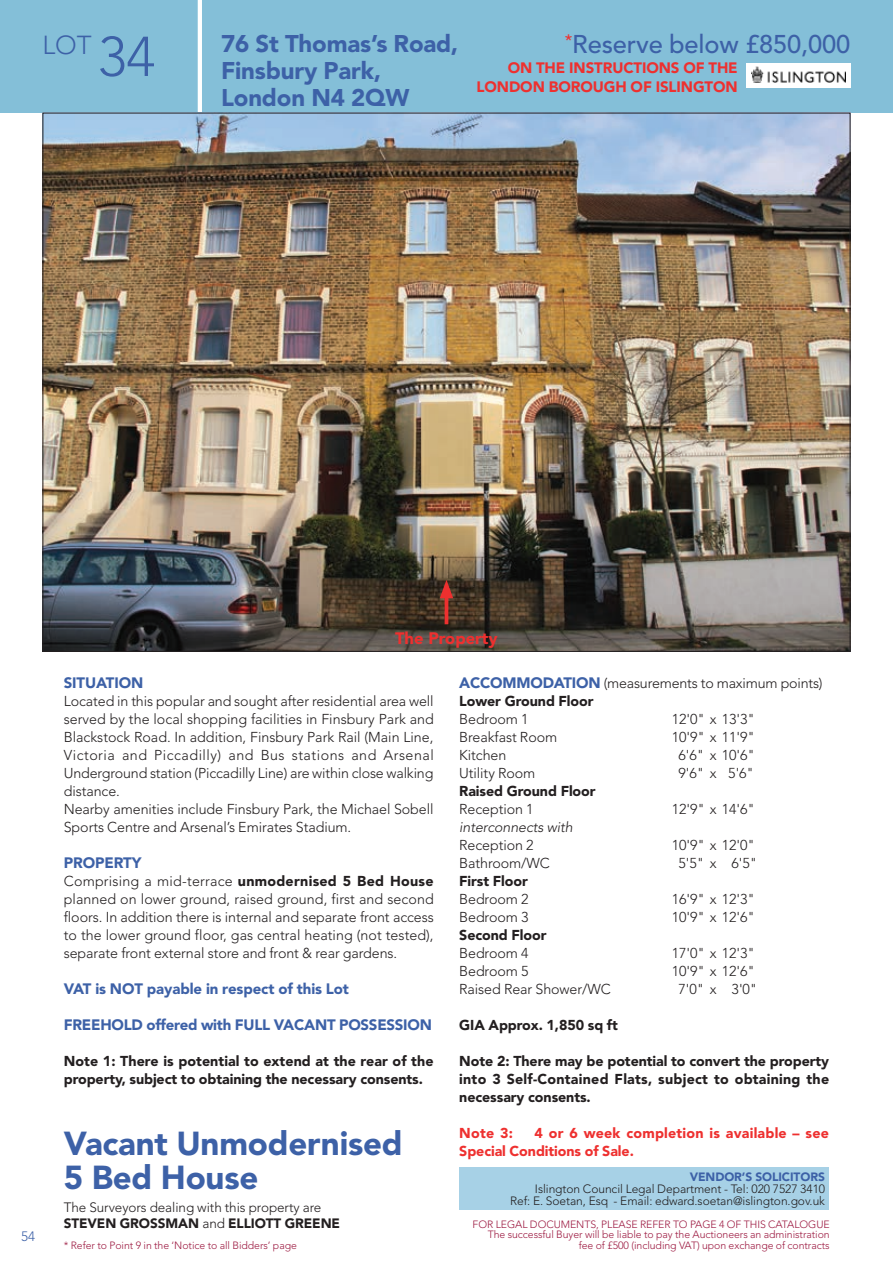
<style>
.page{position:relative;width:893px;height:1263px;background:#fff}
.page>*{position:absolute;margin:0;border:0;box-sizing:border-box;transform-origin:0 0}
.t1{font:900 33px "Avenir LT Std";letter-spacing:-.005em;color:#3d61a7}
.t2{font:300 25.8px "Avenir LT Std";color:#3d61a7}
.t3{font:500 25.5px "Avenir LT Std";letter-spacing:-.005em;color:#3d61a7}
.t4{font:900 24px/27px "Avenir LT Std";letter-spacing:-.005em;color:#3d61a7}
.t5{font:900 16.5px "Avenir LT Std";color:#ee302f}
.t6{font:900 15px "Avenir LT Std";letter-spacing:-.015em;color:#3d61a7}
.t7{font:900 15px/19.5px "Avenir LT Std";letter-spacing:-.005em;color:#ee302f;text-align:right}
.t8{font:300 14.25px/18px "Avenir LT Std";letter-spacing:-.005em;color:#231f20}
.t9{font:900 14.25px/18px "Avenir LT Std";letter-spacing:-.005em;color:#231f20}
.t10{font:900 14.25px "Avenir LT Std";letter-spacing:.015em;color:#ee302f}
.t11{font:900 14.25px "Avenir LT Std";letter-spacing:-.005em;color:#ee302f}
.t12{font:italic 300 14.25px "Avenir LT Std";letter-spacing:-.005em;color:#231f20}
.t13{font:300 13.5px/16.5px "Avenir LT Std";letter-spacing:-.005em;color:#231f20}
.t14{font:300 13.5px "Avenir LT Std";color:#3d61a7}
.t15{font:300 12px/12px "Avenir LT Std";letter-spacing:-.005em;color:#231f20;text-align:right}
.t16{font:900 12px "Avenir LT Std";letter-spacing:-.005em;color:#3d61a7}
.t17{font:300 10.5px/10.5px "Avenir LT Std";letter-spacing:-.005em;color:#9d1b42;text-align:right}
.s1{font-size:55.5px}
.s2{font-weight:900}
.s3{font-weight:900;font-size:15px;color:#3d61a7}
</style>
<div class="page">
<div style="left:0;top:0;width:893px;height:113px;background:#84bfd8"></div>
<hr style="left:198px;top:0;width:4px;height:113px;background:#fff">
<img style="left:45px;top:115px;width:803px;height:535px">
<div style="left:459px;top:1167px;width:370px;height:43px;background:#a7d1e6"></div>
<hr style="left:445px;top:591px;width:3px;height:33px;background:#ee302f">
<svg style="left:440px;top:580px;width:13px;height:18px"></svg>
<div style="left:746px;top:63px;width:104px;height:24px;background:#fff"></div>
<img style="left:752px;top:67px;width:93px;height:15px">
<h2 class="t2" style="left:43px;top:30px;width:114px">LOT <span class="s1">34</span></h2>
<h3 class="t4" style="left:221px;top:30px;width:239px">76 St Thomas’s Road,<br>Finsbury Park,<br>London N4 2QW</h3>
<h3 class="t3" style="left:565px;top:30px;width:287px"><sup>*</sup>Reserve below £850,000</h3>
<p class="t7" style="left:476px;top:58px;width:263px">ON THE INSTRUCTIONS OF THE<br>LONDON BOROUGH OF ISLINGTON</p>
<p class="t14" style="left:21px;top:1229px;width:15px">54</p>
<p class="t5" style="left:395px;top:628px;width:104px">The Property</p>
<p class="t6" style="left:64px;top:673px;width:81px">SITUATION</p>
<p class="t8" style="left:64px;top:692px;width:372px">Located in this popular and sought after residential area well served by the local shopping facilities in Finsbury Park and Blackstock Road. In addition, Finsbury Park Rail (Main Line, Victoria and Piccadilly) and Bus stations and Arsenal Underground station (Piccadilly Line) are within close walking distance.<br>Nearby amenities include Finsbury Park, the Michael Sobell Sports Centre and Arsenal’s Emirates Stadium.</p>
<p class="t6" style="left:64px;top:853px;width:79px">PROPERTY</p>
<p class="t8" style="left:64px;top:872px;width:372px;text-align:justify">Comprising a mid-terrace <span class="s2">unmodernised 5 Bed House </span>planned on lower ground, raised ground, first and second floors. In addition there is internal and separate front access to the lower ground floor, gas central heating (not tested), separate front external store and front &amp; rear gardens.</p>
<p class="t6" style="left:64px;top:979px;width:287px">VAT is NOT payable in respect of this Lot</p>
<p class="t6" style="left:64px;top:1015px;width:370px">FREEHOLD offered with FULL VACANT POSSESSION</p>
<p class="t9" style="left:64px;top:1052px;width:371px">Note 1: There is potential to extend at the rear of the property, subject to obtaining the necessary consents.</p>
<h1 class="t1" style="left:64px;top:1123px;width:340px">Vacant Unmodernised</h1>
<p class="t8" style="left:459px;top:674px;width:365px"><span class="s3">ACCOMMODATION</span> (measurements to maximum points)<br><span class="s2">Lower Ground Floor</span></p>
<p class="t8" style="left:459px;top:710px;width:71px">Bedroom 1</p>
<p class="t8" style="left:672px;top:710px;width:84px">12'0" x 13'3"</p>
<p class="t8" style="left:459px;top:728px;width:99px">Breakfast Room</p>
<p class="t8" style="left:672px;top:728px;width:84px">10'9" x 11'9"</p>
<p class="t8" style="left:459px;top:746px;width:49px">Kitchen</p>
<p class="t8" style="left:678px;top:746px;width:78px">6'6" x 10'6"</p>
<p class="t8" style="left:459px;top:764px;width:78px">Utility Room</p>
<p class="t8" style="left:678px;top:764px;width:77px">9'6" x 5'6"</p>
<p class="t9" style="left:459px;top:782px;width:138px">Raised Ground Floor</p>
<p class="t8" style="left:459px;top:800px;width:76px">Reception 1</p>
<p class="t8" style="left:672px;top:800px;width:84px">12'9" x 14'6"</p>
<p class="t12" style="left:459px;top:818px;width:115px">interconnects with</p>
<p class="t8" style="left:459px;top:836px;width:76px">Reception 2</p>
<p class="t8" style="left:672px;top:836px;width:84px">10'9" x 12'0"</p>
<p class="t8" style="left:459px;top:854px;width:92px">Bathroom/WC</p>
<p class="t8" style="left:678px;top:854px;width:80px">5'5" x 6'5"</p>
<p class="t9" style="left:459px;top:872px;width:70px">First Floor</p>
<p class="t8" style="left:459px;top:890px;width:71px">Bedroom 2</p>
<p class="t8" style="left:672px;top:890px;width:84px">16'9" x 12'3"</p>
<p class="t8" style="left:459px;top:908px;width:71px">Bedroom 3</p>
<p class="t8" style="left:672px;top:908px;width:84px">10'9" x 12'6"</p>
<p class="t9" style="left:459px;top:926px;width:89px">Second Floor</p>
<p class="t8" style="left:459px;top:944px;width:71px">Bedroom 4</p>
<p class="t8" style="left:672px;top:944px;width:84px">17'0" x 12'3"</p>
<p class="t8" style="left:459px;top:962px;width:71px">Bedroom 5</p>
<p class="t8" style="left:672px;top:962px;width:84px">10'9" x 12'6"</p>
<p class="t8" style="left:459px;top:980px;width:153px">Raised Rear Shower/WC</p>
<p class="t8" style="left:678px;top:980px;width:80px">7'0" x 3'0"</p>
<p class="t9" style="left:459px;top:1016px;width:160px">GIA Approx. 1,850 sq ft</p>
<p class="t9" style="left:459px;top:1052px;width:371px;text-align:justify">Note 2: There may be potential to convert the property into 3 Self-Contained Flats, subject to obtaining the necessary consents.</p>
<p class="t10" style="left:459px;top:1124px;width:55px">Note 3:</p>
<p class="t10" style="left:535px;top:1124px;width:296px">4 or 6 week completion is available – see</p>
<p class="t11" style="left:459px;top:1142px;width:176px">Special Conditions of Sale.</p>
<h1 class="t1" style="left:64px;top:1158px;width:196px">5 Bed House</h1>
<p class="t16" style="left:690px;top:1169px;width:137px">VENDOR’S SOLICITORS</p>
<p class="t15" style="left:510px;top:1182px;width:316px">Islington Council Legal Department - Tel: 020 7527 3410<br>Ref: E. Soetan, Esq - Email: edward.soetan@islington.gov.uk</p>
<p class="t13" style="left:64px;top:1199px;width:278px">The Surveyors dealing with this property are<br><span class="s2">STEVEN GROSSMAN</span> and <span class="s2">ELLIOTT GREENE</span></p>
<p class="t17" style="left:473px;top:1219px;width:359px">FOR LEGAL DOCUMENTS, PLEASE REFER TO PAGE 4 OF THIS CATALOGUE<br>The successful Buyer will be liable to pay the Auctioneers an administration fee of £500 (including VAT) upon exchange of contracts</p>
<p class="t17" style="left:64px;top:1240px;width:235px">* Refer to Point 9 in the ‘Notice to all Bidders’ page</p>
</div>
